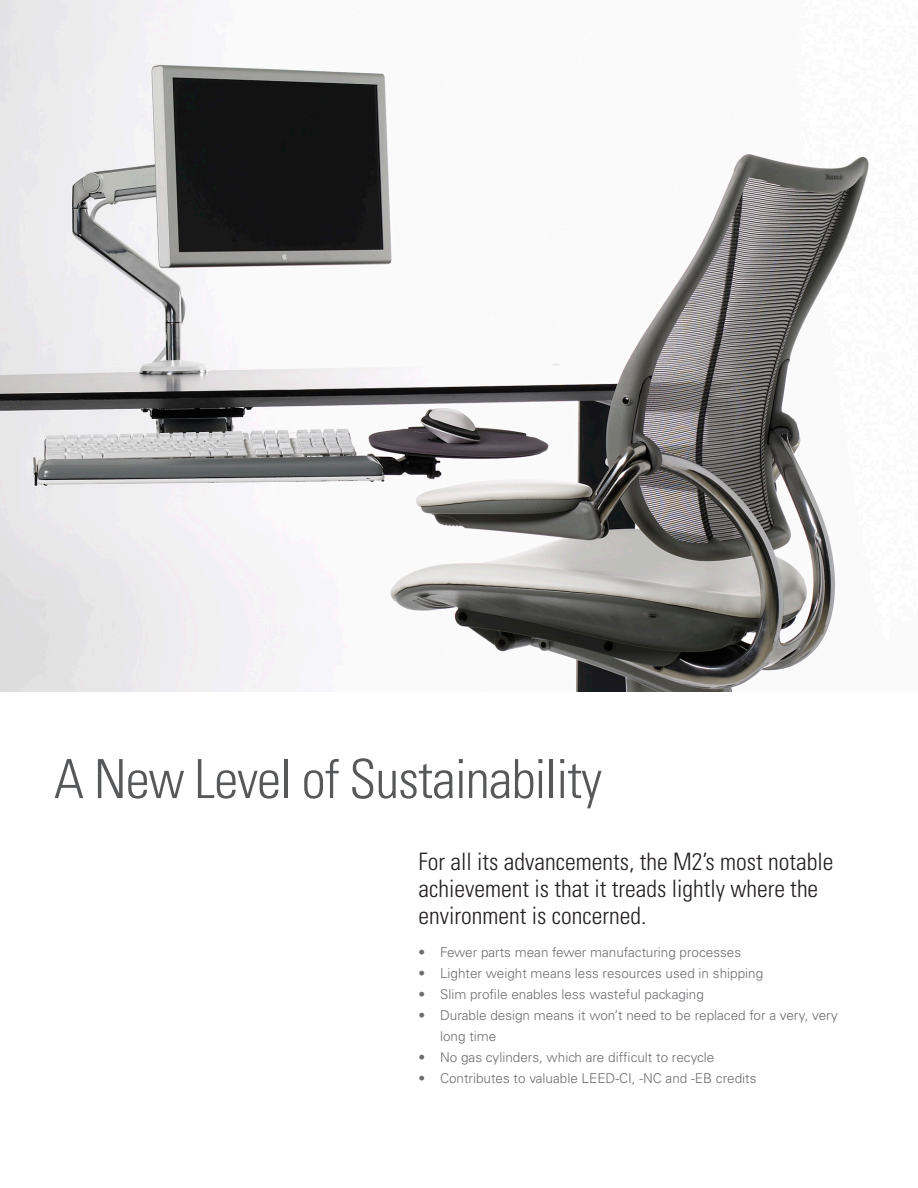
<style>
.page{position:relative;width:918px;height:1188px;background:#fff}
.page>*{position:absolute;margin:0;border:0;box-sizing:border-box;transform-origin:0 0}
.t1{font:300 condensed 54px "Univers";letter-spacing:-.02em;color:#57585a}
.t2{font:300 condensed 24px "Univers";color:#231f20}
.t3{font:300 13.5px/21px "Univers";color:#6c6d70}
</style>
<div class="page">
<img style="left:0;top:0;width:869px;height:692px">
<p class="t1" style="left:54px;top:747px;width:550px">A New Level of Sustainability</p>
<p class="t2" style="left:418px;top:847px;width:416px">For all its advancements, the M2’s most notable</p>
<p class="t2" style="left:418px;top:874px;width:401px">achievement is that it treads lightly where the</p>
<p class="t2" style="left:418px;top:901px;width:229px">environment is concerned.</p>
<p class="t3" style="left:418px;top:941px;width:324px">• Fewer parts mean fewer manufacturing processes</p>
<p class="t3" style="left:418px;top:962px;width:346px">• Lighter weight means less resources used in shipping</p>
<p class="t3" style="left:418px;top:983px;width:287px">• Slim profile enables less wasteful packaging</p>
<p class="t3" style="left:440px;top:1004px;width:399px;text-indent:-22px">• Durable design means it won’t need to be replaced for a very, very long time</p>
<p class="t3" style="left:418px;top:1046px;width:297px">• No gas cylinders, which are difficult to recycle</p>
<p class="t3" style="left:418px;top:1067px;width:339px">• Contributes to valuable LEED-CI, -NC and -EB credits</p>
</div>
